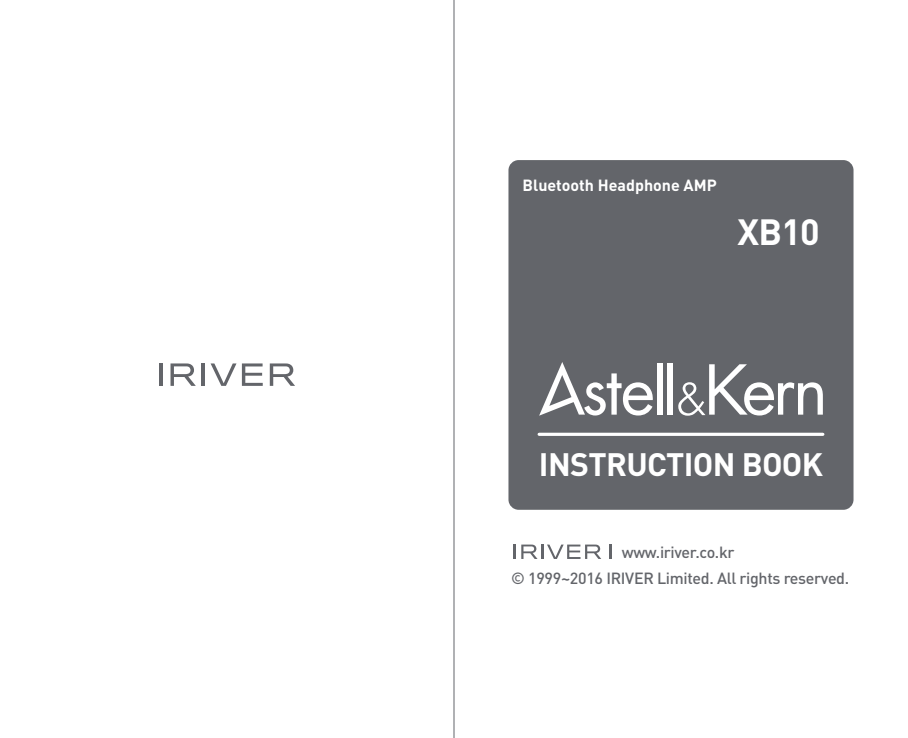
<style>
.page{position:relative;width:908px;height:738px;background:#fff}
.page>*{position:absolute;margin:0;border:0;box-sizing:border-box;transform-origin:0 0}
.t1{font:700 36px "DINOT";color:#fff}
.t2{font:700 32px "DINOT";letter-spacing:-.02em;color:#fff}
.t3{font:500 16px/26.4px "DINOT";letter-spacing:-.02em;color:#63656a;text-align:center}
.t4{font:700 16px "DINOT";color:#fff}
</style>
<div class="page">
<div style="left:508px;top:160px;width:345px;height:349px;background:#63656a;border-radius:10px"></div>
<hr style="left:539px;top:432px;width:283px;height:3px;background:#fff">
<svg style="left:539px;top:362px;width:113px;height:53px"></svg>
<div style="left:656px;top:363px;width:6px;height:51px;background:#fff"></div>
<div style="left:667px;top:363px;width:5px;height:51px;background:#fff"></div>
<svg style="left:678px;top:364px;width:144px;height:51px"></svg>
<hr style="left:513px;top:544px;width:3px;height:14px;background:#63656a">
<svg style="left:521px;top:544px;width:80px;height:14px"></svg>
<svg style="left:609px;top:544px;width:2px;height:14px"></svg>
<hr style="left:159px;top:363px;width:3px;height:22px;background:#63656a">
<svg style="left:170px;top:363px;width:25px;height:22px"></svg>
<hr style="left:202px;top:363px;width:3px;height:22px;background:#63656a">
<svg style="left:242px;top:363px;width:20px;height:22px"></svg>
<svg style="left:270px;top:363px;width:25px;height:22px"></svg>
<svg style="left:210px;top:363px;width:26px;height:22px"></svg>
<hr style="left:453px;top:0;width:1px;height:737px;background:#63656a">
<p class="t4" style="left:522px;top:174px;width:196px">Bluetooth Headphone AMP</p>
<p class="t1" style="left:737px;top:208px;width:84px">XB10</p>
<p class="t2" style="left:538px;top:443px;width:285px">INSTRUCTION BOOK</p>
<p class="t3" style="left:511px;top:538px;width:339px">www.iriver.co.kr<br>© 1999~2016 IRIVER Limited. All rights reserved.</p>
</div>
